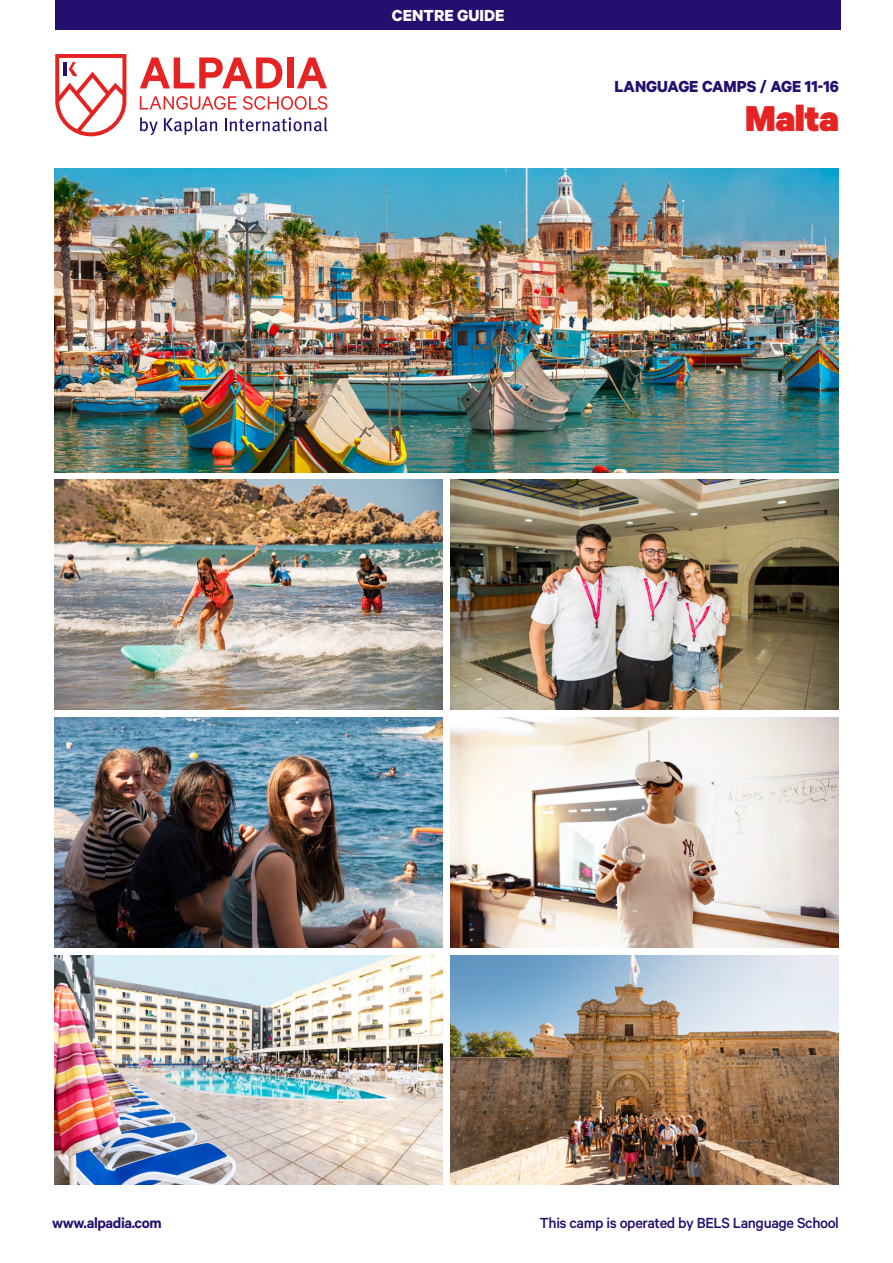
<style>
.page{position:relative;width:893px;height:1263px;background:#fff}
.page>*{position:absolute;margin:0;border:0;box-sizing:border-box;transform-origin:0 0}
.t1{font:900 40.5px "Calibre";letter-spacing:-.01em;color:#e52322}
.t2{font:700 18px "Calibre";color:#240f6e}
.t3{font:700 18px "Calibre";color:#fff}
.t4{font:500 16.5px "Calibre";letter-spacing:-.025em;color:#240f6e}
.t5{font:600 16.5px "Calibre";letter-spacing:-.025em;color:#240f6e}
</style>
<div class="page">
<img style="left:54px;top:169px;width:785px;height:303px">
<div style="left:55px;top:0;width:786px;height:29px;background:#240f6e"></div>
<img style="left:54px;top:480px;width:388px;height:230px">
<img style="left:451px;top:480px;width:388px;height:230px">
<img style="left:54px;top:717px;width:388px;height:230px">
<img style="left:54px;top:955px;width:388px;height:230px">
<img style="left:451px;top:717px;width:388px;height:230px">
<img style="left:451px;top:955px;width:388px;height:230px">
<svg style="left:55px;top:54px;width:71px;height:82px"></svg>
<svg style="left:140px;top:117px;width:18px;height:18px"></svg>
<svg style="left:164px;top:117px;width:53px;height:18px"></svg>
<svg style="left:225px;top:117px;width:102px;height:14px"></svg>
<svg style="left:140px;top:57px;width:142px;height:31px"></svg>
<div style="left:287px;top:57px;width:6px;height:31px;background:#e52322"></div>
<svg style="left:297px;top:57px;width:30px;height:31px"></svg>
<svg style="left:140px;top:96px;width:97px;height:14px"></svg>
<svg style="left:243px;top:96px;width:84px;height:14px"></svg>
<p class="t3" style="left:392px;top:4px;width:114px">CENTRE GUIDE</p>
<p class="t2" style="left:615px;top:76px;width:226px">LANGUAGE CAMPS / AGE 11-16</p>
<h1 class="t1" style="left:745px;top:93px;width:95px">Malta</h1>
<p class="t5" style="left:52px;top:1213px;width:111px">www.alpadia.com</p>
<p class="t4" style="left:540px;top:1213px;width:301px">This camp is operated by BELS Language School</p>
</div>
